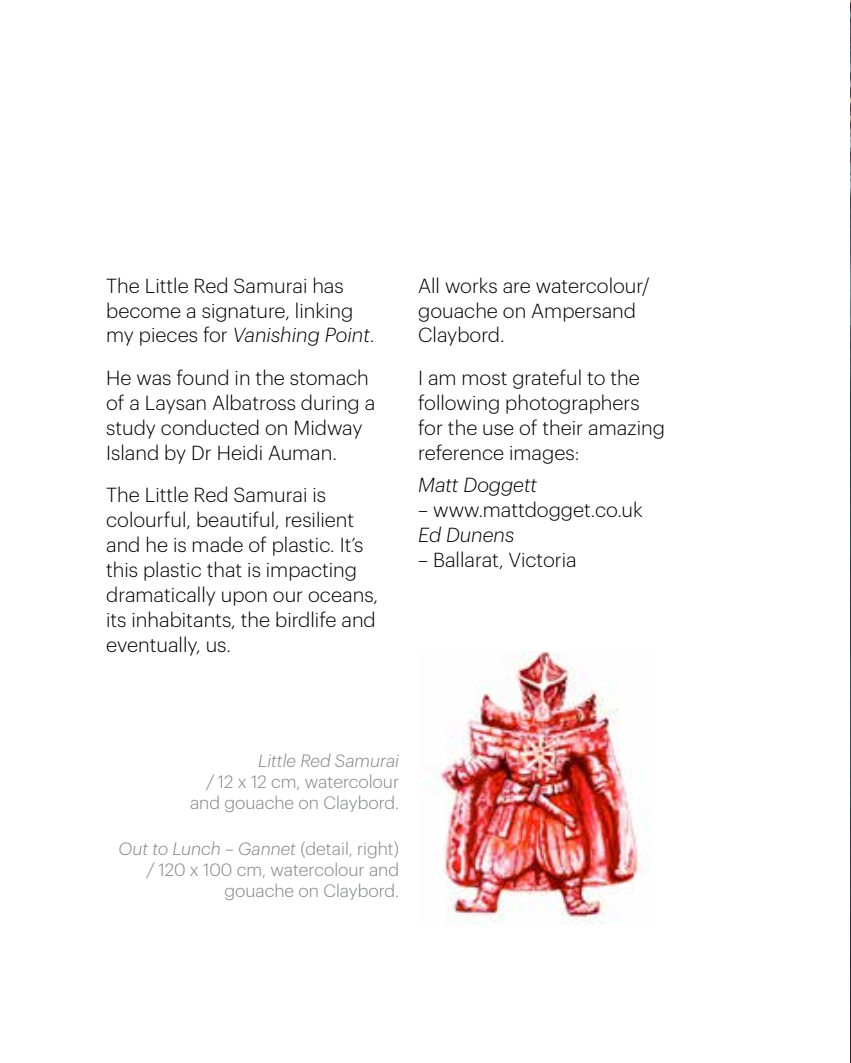
<style>
.page{position:relative;width:851px;height:1063px;background:#fff}
.page>*{position:absolute;margin:0;border:0;box-sizing:border-box;transform-origin:0 0}
.t1{font:300 20px/25px "Graphik";color:#000}
.t2{font:italic 300 20px "Graphik";color:#000}
.t3{font:300 17.5px/21px "Graphik";color:#808285;text-align:right}
.s1{font-style:italic}
</style>
<div class="page">
<img style="left:850px;top:0;width:1px;height:1063px">
<img style="left:435px;top:652px;width:213px;height:273px">
<p class="t1" style="left:106px;top:271px;width:270px">The Little Red Samurai has become a signature, linking my pieces for <span class="s1">Vanishing Point</span>.</p>
<p class="t1" style="left:106px;top:364px;width:270px">He was found in the stomach of a Laysan Albatross during a study conducted on Midway<br>Island by Dr Heidi Auman.</p>
<p class="t1" style="left:106px;top:481px;width:273px">The Little Red Samurai is colourful, beautiful, resilient and he is made of plastic. It’s this plastic that is impacting dramatically upon our oceans, its inhabitants, the birdlife and eventually, us.</p>
<p class="t1" style="left:418px;top:271px;width:233px">All works are watercolour/ gouache on Ampersand<br>Claybord.</p>
<p class="t1" style="left:418px;top:364px;width:248px">I am most grateful to the following photographers for the use of their amazing reference images:</p>
<p class="t2" style="left:418px;top:470px;width:120px">Matt Doggett</p>
<p class="t1" style="left:418px;top:495px;width:226px">– www.mattdogget.co.uk</p>
<p class="t2" style="left:418px;top:520px;width:98px">Ed Dunens</p>
<p class="t1" style="left:418px;top:545px;width:160px">– Ballarat, Victoria</p>
<p class="t3" style="left:190px;top:749px;width:210px"><span class="s1">Little Red Samurai<br>/</span> 12 x 12 cm, watercolour and gouache on Claybord.</p>
<p class="t3" style="left:118px;top:837px;width:282px"><span class="s1">Out to Lunch – Gannet</span> (detail, right) <span class="s1">/</span> 120 x 100 cm, watercolour and gouache on Claybord.</p>
</div>
